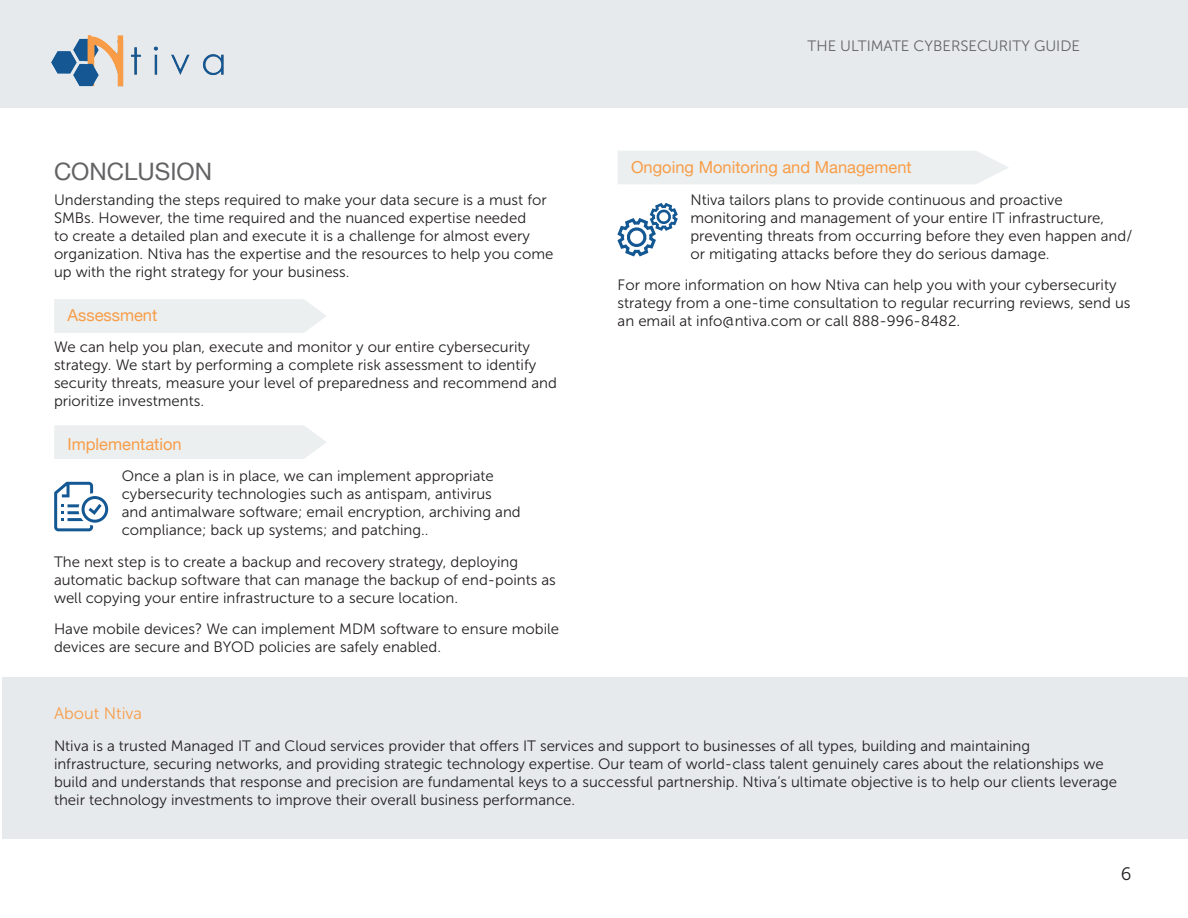
<style>
.page{position:relative;width:1188px;height:918px;background:#fff}
.page>*{position:absolute;margin:0;border:0;box-sizing:border-box;transform-origin:0 0}
.t1{font:24px "Helvetica Neue";color:#636366}
.t2{font:18px "Museo Sans 300";color:#231f20}
.t3{font:16.5px "Helvetica Neue";color:#f89d48}
.t4{font:16.5px "Museo Sans 300";color:#f89d48}
.t5{font:15px/18px "Museo Sans 300";color:#231f20}
.t6{font:15px "Museo Sans 300";color:#636366}
</style>
<div class="page">
<div style="left:54px;top:425px;width:272px;height:34px;background:#ebeff0"></div>
<div style="left:54px;top:299px;width:272px;height:34px;background:#ebeff0"></div>
<div style="left:0;top:0;width:1188px;height:108px;background:#e4e8eb"></div>
<img style="left:51px;top:35px;width:173px;height:52px">
<div style="left:2px;top:677px;width:1186px;height:162px;background:#e4e8eb"></div>
<svg style="left:617px;top:151px;width:392px;height:106px"></svg>
<svg style="left:54px;top:482px;width:54px;height:49px"></svg>
<h1 class="t1" style="left:54px;top:154px;width:160px">Conclusion</h1>
<p class="t5" style="left:54px;top:191px;width:501px">Understanding the steps required to make your data secure is a must for SMBs. However, the time required and the nuanced expertise needed<br>to create a detailed plan and execute it is a challenge for almost every organization. Ntiva has the expertise and the resources to help you come up with the right strategy for your business.</p>
<p class="t3" style="left:68px;top:303px;width:91px">Assessment</p>
<p class="t5" style="left:54px;top:338px;width:504px">We can help you plan, execute and monitor y our entire cybersecurity strategy. We start by performing a complete risk assessment to identify security threats, measure your level of preparedness and recommend and prioritize investments.</p>
<p class="t3" style="left:68px;top:432px;width:116px">Implementation</p>
<p class="t5" style="left:122px;top:467px;width:401px">Once a plan is in place, we can implement appropriate cybersecurity technologies such as antispam, antivirus and antimalware software; email encryption, archiving and compliance; back up systems; and patching..</p>
<p class="t5" style="left:54px;top:553px;width:503px">The next step is to create a backup and recovery strategy, deploying automatic backup software that can manage the backup of end-points as well copying your entire infrastructure to a secure location.</p>
<p class="t5" style="left:54px;top:620px;width:507px">Have mobile devices? We can implement MDM software to ensure mobile devices are secure and BYOD policies are safely enabled.</p>
<p class="t6" style="left:808px;top:38px;width:274px">THE ULTIMATE CYBERSECURITY GUIDE</p>
<p class="t3" style="left:631px;top:155px;width:282px">Ongoing Monitoring and Management</p>
<p class="t5" style="left:690px;top:191px;width:443px">Ntiva tailors plans to provide continuous and proactive monitoring and management of your entire IT infrastructure, preventing threats from occurring before they even happen and/ or mitigating attacks before they do serious damage.</p>
<p class="t5" style="left:618px;top:276px;width:514px">For more information on how Ntiva can help you with your cybersecurity strategy from a one-time consultation to regular recurring reviews, send us an email at info@ntiva.com or call 888-996-8482.</p>
<p class="t4" style="left:54px;top:705px;width:90px">About Ntiva</p>
<p class="t5" style="left:54px;top:737px;width:1065px">Ntiva is a trusted Managed IT and Cloud services provider that offers IT services and support to businesses of all types, building and maintaining infrastructure, securing networks, and providing strategic technology expertise. Our team of world-class talent genuinely cares about the relationships we build and understands that response and precision are fundamental keys to a successful partnership. Ntiva’s ultimate objective is to help our clients leverage their technology investments to improve their overall business performance.</p>
<p class="t2" style="left:1121px;top:864px;width:12px">6</p>
</div>
